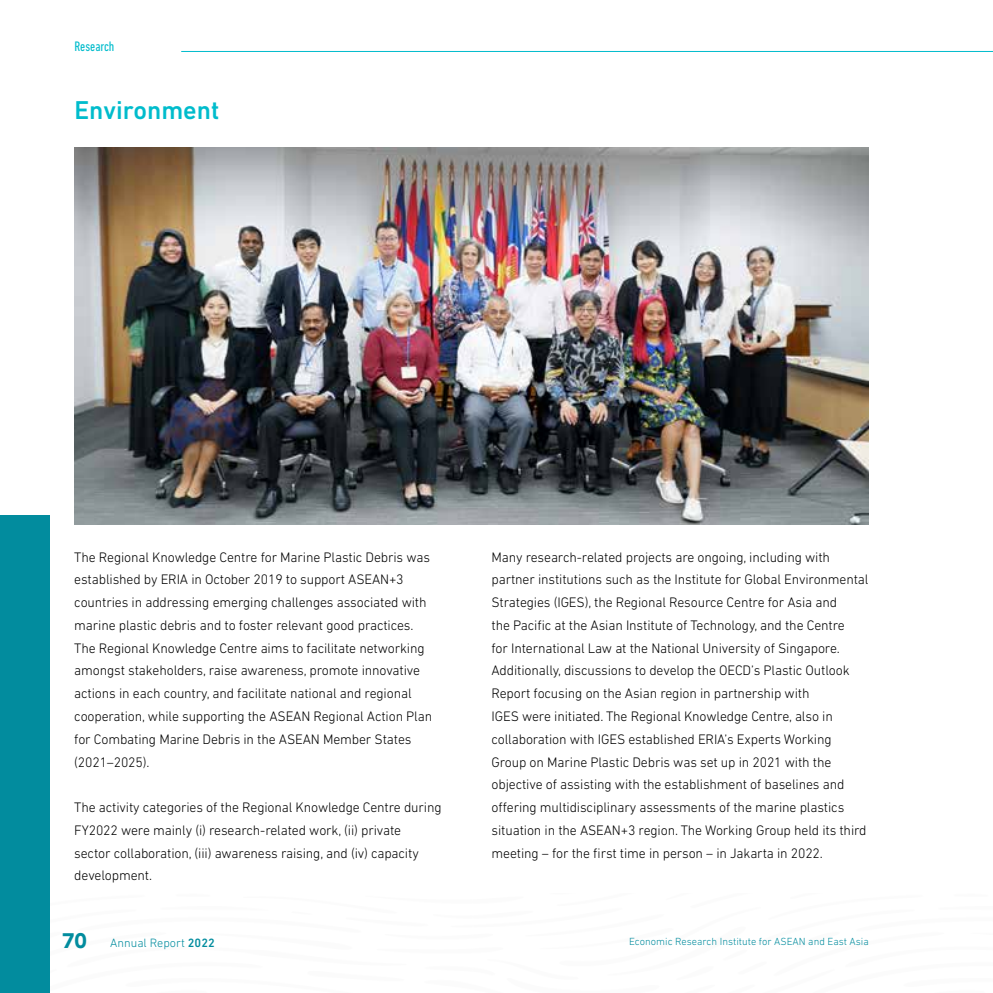
<style>
.page{position:relative;width:993px;height:993px;background:#fff}
.page>*{position:absolute;margin:0;border:0;box-sizing:border-box;transform-origin:0 0}
.t1{font:500 26.25px "DIN Next LT Pro";color:#00bccc}
.t2{font:300 14px/22.8px "DIN Next LT Pro";letter-spacing:-.01em;color:#000}
.t3{font:condensed 14px "DIN Next LT Pro";color:#00bccc}
.t4{font:300 12.25px "DIN Next LT Pro";color:#028c9e}
.t5{font:300 10.5px "DIN Next LT Pro";color:#028c9e}
.s1{font-family:"Avenir";font-weight:900;font-size:21px}
.s2{font-weight:500}
</style>
<div class="page">
<div style="left:0;top:515px;width:50px;height:477px;background:#028c9e"></div>
<img style="left:75px;top:147px;width:793px;height:377px">
<hr style="left:181px;top:51px;width:811px;height:1px;background:#00bccc">
<p class="t3" style="left:74px;top:39px;width:41px">Research</p>
<h1 class="t1" style="left:74px;top:95px;width:146px">Environment</h1>
<p class="t2" style="left:74px;top:545px;width:359px">The Regional Knowledge Centre for Marine Plastic Debris was established by ERIA in October 2019 to support ASEAN+3 countries in addressing emerging challenges associated with marine plastic debris and to foster relevant good practices.<br>The Regional Knowledge Centre aims to facilitate networking amongst stakeholders, raise awareness, promote innovative actions in each country, and facilitate national and regional cooperation, while supporting the ASEAN Regional Action Plan for Combating Marine Debris in the ASEAN Member States (2021–2025).</p>
<p class="t2" style="left:74px;top:795px;width:369px">The activity categories of the Regional Knowledge Centre during FY2022 were mainly (i) research-related work, (ii) private<br>sector collaboration, (iii) awareness raising, and (iv) capacity development.</p>
<p class="t2" style="left:491px;top:545px;width:378px">Many research-related projects are ongoing, including with partner institutions such as the Institute for Global Environmental Strategies (IGES), the Regional Resource Centre for Asia and<br>the Pacific at the Asian Institute of Technology, and the Centre<br>for International Law at the National University of Singapore.<br>Additionally, discussions to develop the OECD’s Plastic Outlook Report focusing on the Asian region in partnership with<br>IGES were initiated. The Regional Knowledge Centre, also in collaboration with IGES established ERIA’s Experts Working Group on Marine Plastic Debris was set up in 2021 with the objective of assisting with the establishment of baselines and offering multidisciplinary assessments of the marine plastics situation in the ASEAN+3 region. The Working Group held its third meeting – for the first time in person – in Jakarta in 2022.</p>
<p class="t4" style="left:62px;top:935px;width:154px"><span class="s1">70</span> Annual Report <span class="s2">2022</span></p>
<p class="t5" style="left:629px;top:934px;width:241px">Economic Research Institute for ASEAN and East Asia</p>
</div>
